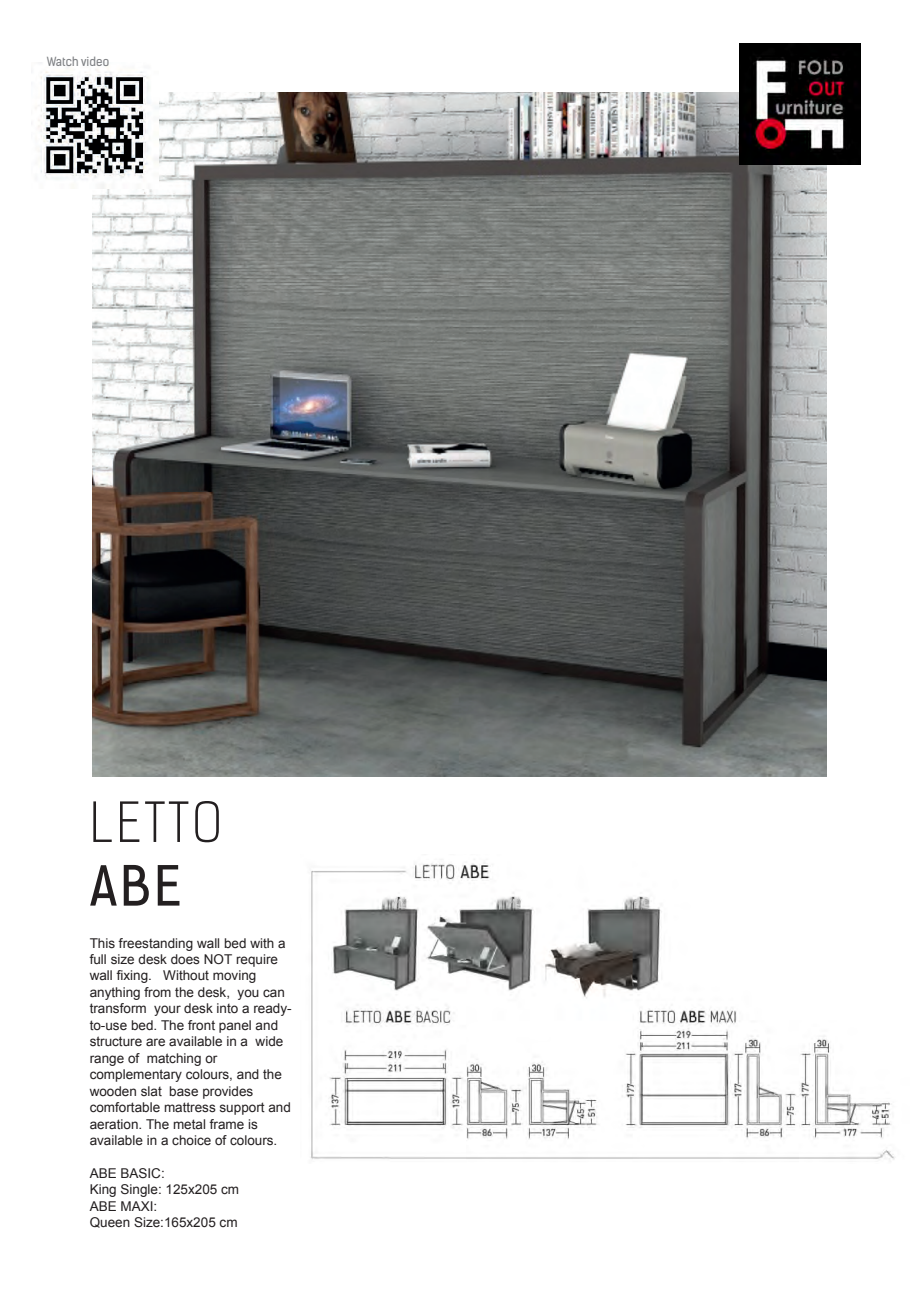
<style>
.page{position:relative;width:919px;height:1289px;background:#fff}
.page>*{position:absolute;margin:0;border:0;box-sizing:border-box;transform-origin:0 0}
.t1{font:300 52.5px/63.6px "Kelson Sans";letter-spacing:.065em;color:#231f20}
.t2{font:13.5px/16.5px "Arial";color:#231f20}
.t3{font:12px "Kelson Sans";color:#808285}
.s1{font-weight:400}
.s2{font-style:inherit}
</style>
<div class="page">
<img style="left:92px;top:92px;width:734px;height:684px">
<img style="left:35px;top:62px;width:123px;height:127px">
<img style="left:310px;top:862px;width:585px;height:298px">
<img style="left:739px;top:43px;width:121px;height:121px">
<p class="t3" style="left:47px;top:54px;width:64px">Watch video</p>
<p class="t1" style="left:90px;top:791px;width:134px">LETTO<br><span class="s1">ABE</span></p>
<p class="t2" style="left:90px;top:934px;width:203px">This <span class="s2">f</span>reestanding wall bed with a full size desk does NOT require wall fixing. Without moving anything from the desk, you can transform your desk into a ready&shy;to-use bed. The front panel and structure are available in a wide range of matching or complementary colours, and the wooden slat base provides comfortable <span class="s2">mattress</span> support and aeration. The metal frame is available in a choice of colours.</p>
<p class="t2" style="left:90px;top:1164px;width:151px">ABE BASIC:<br>King Single: 125x205 cm<br>ABE MAXI:<br>Queen Size:165x205 cm</p>
</div>
